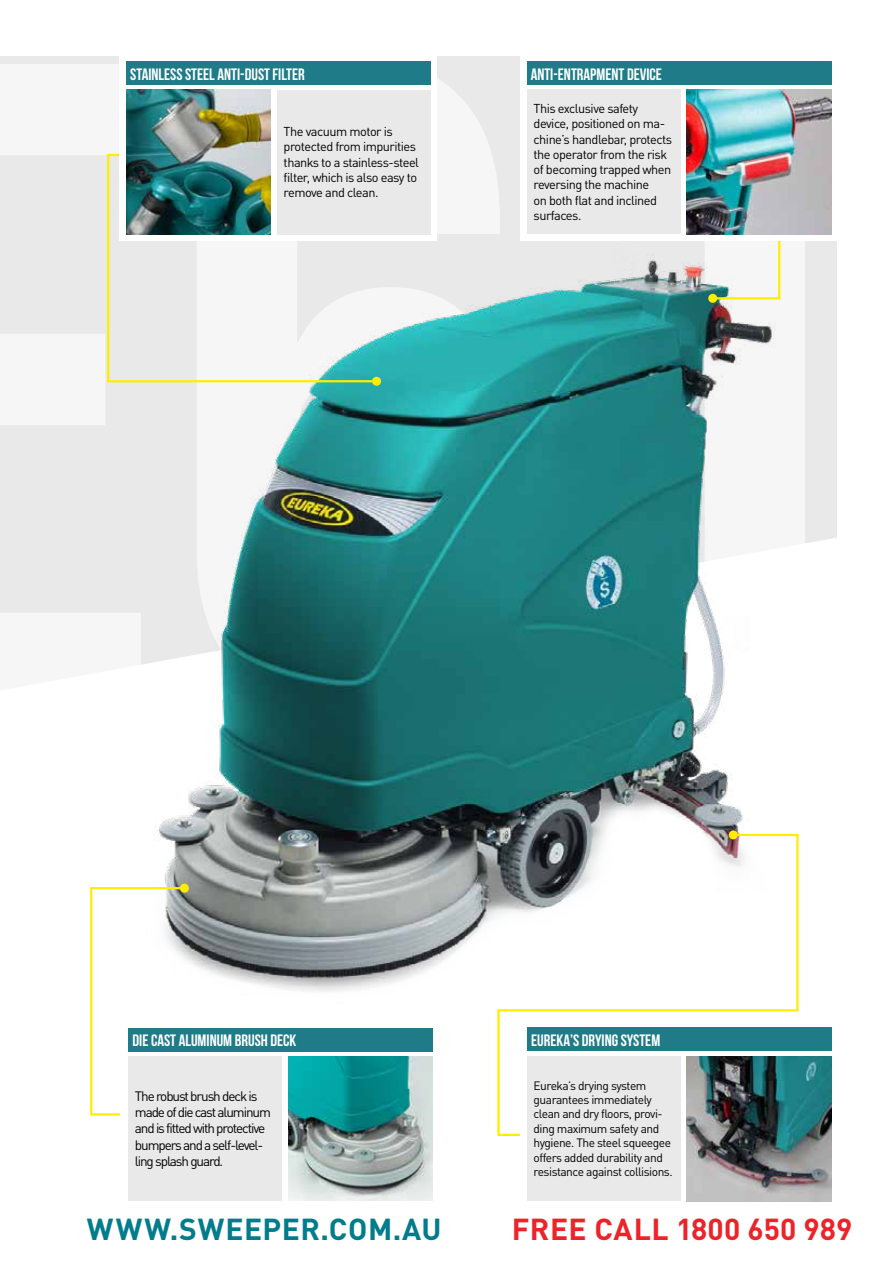
<style>
.page{position:relative;width:893px;height:1263px;background:#fff}
.page>*{position:absolute;margin:0;border:0;box-sizing:border-box;transform-origin:0 0}
.t1{font:700 30px "DIN Pro";letter-spacing:.015em;color:#007c8b}
.t2{font:700 30px "DIN Pro";letter-spacing:.01em;color:#ec2429}
.t3{font:700 16.5px "Bebas Neue";color:#fff}
.t4{font:13.5px/16.2px "DIN Pro";letter-spacing:-.08em;color:#000}
.t5{font:12.75px/15.3px "DIN Pro";letter-spacing:-.04em;color:#000}
.t6{font:12px/14.4px "DIN Pro";letter-spacing:-.04em;color:#000}
</style>
<div class="page">
<div style="left:0;top:55px;width:837px;height:1153px;background:#e9e9e9"></div>
<div style="left:0;top:1029px;width:837px;height:179px;background:#fff"></div>
<img style="left:0;top:220px;width:837px;height:809px">
<svg style="left:496px;top:833px;width:304px;height:304px;background:#ecece6"></svg>
<div style="left:729px;top:830px;width:9px;height:9px;background:#ffed00;border-radius:50%"></div>
<svg style="left:89px;top:886px;width:98px;height:231px;background:#f8f7ea"></svg>
<div style="left:180px;top:884px;width:9px;height:9px;background:#ffed00;border-radius:50%"></div>
<svg style="left:106px;top:153px;width:273px;height:230px"></svg>
<div style="left:372px;top:377px;width:9px;height:9px;background:#ffed00;border-radius:50%"></div>
<svg style="left:710px;top:241px;width:71px;height:60px"></svg>
<div style="left:708px;top:294px;width:9px;height:9px;background:#ffed00;border-radius:50%"></div>
<div style="left:521px;top:1019px;width:317px;height:185px;background:#fff"></div>
<div style="left:121px;top:1022px;width:317px;height:186px;background:#fff"></div>
<div style="left:120px;top:55px;width:317px;height:186px;background:#fff"></div>
<div style="left:521px;top:55px;width:317px;height:186px;background:#fff"></div>
<img style="left:687px;top:1057px;width:144px;height:144px">
<img style="left:288px;top:1056px;width:145px;height:145px">
<img style="left:126px;top:90px;width:145px;height:144px">
<img style="left:687px;top:90px;width:144px;height:144px">
<div style="left:277px;top:90px;width:153px;height:144px;background:#e9e9e9"></div>
<div style="left:126px;top:62px;width:304px;height:23px;background:#1e7b87"></div>
<div style="left:527px;top:1056px;width:153px;height:145px;background:#e9e9e9"></div>
<div style="left:527px;top:90px;width:153px;height:144px;background:#e9e9e9"></div>
<div style="left:129px;top:1056px;width:153px;height:145px;background:#e9e9e9"></div>
<div style="left:527px;top:1028px;width:304px;height:23px;background:#1e7b87"></div>
<div style="left:527px;top:62px;width:304px;height:23px;background:#1e7b87"></div>
<div style="left:128px;top:1028px;width:305px;height:23px;background:#1e7b87"></div>
<p class="t3" style="left:130px;top:65px;width:176px">STAINLESS STEEL ANTI-DUST FILTER</p>
<p class="t5" style="left:284px;top:123px;width:137px">The vacuum motor is protected from impurities thanks to a stainless-steel filter, which is also easy to remove and clean.</p>
<p class="t3" style="left:531px;top:65px;width:133px">ANTI-ENTRAPMENT DEVICE</p>
<p class="t5" style="left:534px;top:99px;width:140px">This exclusive safety device, positioned on ma&shy;chine’s handlebar, protects the operator from the risk of becoming trapped when reversing the machine<br>on both flat and inclined surfaces.</p>
<p class="t3" style="left:133px;top:1031px;width:165px">DIE CAST ALUMINUM BRUSH DECK</p>
<p class="t4" style="left:135px;top:1086px;width:137px">The robust brush deck is made of die cast aluminum and is fitted with protective bumpers and a self-level&shy;ling splash guard.</p>
<p class="t3" style="left:531px;top:1031px;width:131px">EUREKA’S DRYING SYSTEM</p>
<p class="t6" style="left:534px;top:1077px;width:141px">Eureka’s drying system guarantees immediately clean and dry floors, provi&shy;ding maximum safety and hygiene. The steel squeegee offers added durability and resistance against collisions.</p>
<h1 class="t1" style="left:87px;top:1204px;width:356px">WWW.SWEEPER.COM.AU</h1>
<h1 class="t2" style="left:512px;top:1204px;width:342px">FREE CALL 1800 650 989</h1>
</div>
